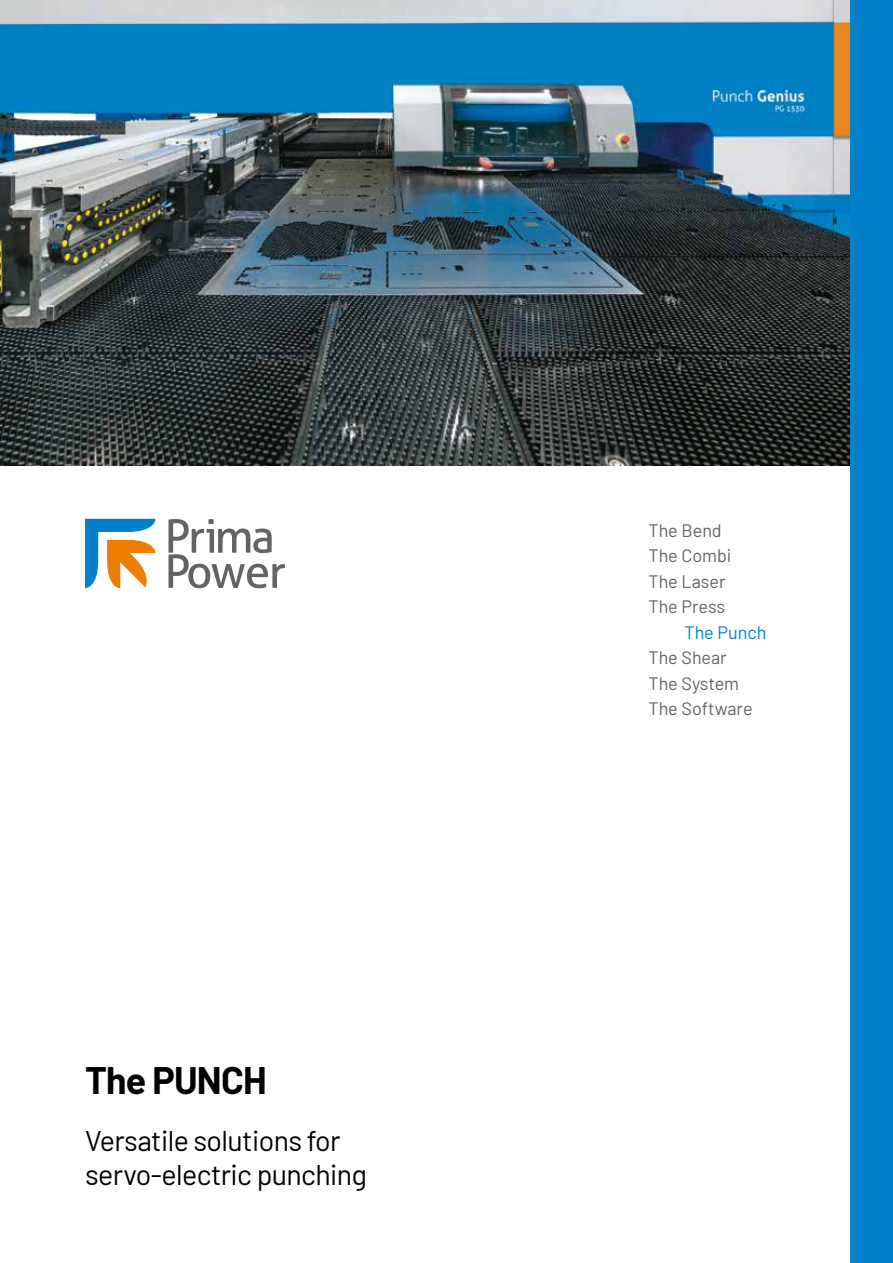
<style>
.page{position:relative;width:893px;height:1263px;background:#fff}
.page>*{position:absolute;margin:0;border:0;box-sizing:border-box;transform-origin:0 0}
.t1{font:700 37.5px "Barlow";letter-spacing:-.02em;color:#000}
.t2{font:28.5px/34.2px "Barlow";letter-spacing:-.02em;color:#000}
.t3{font:18px/25.5px "Barlow";color:#646363}
.t4{font:18px "Barlow";color:#0081c9}
</style>
<div class="page">
<img style="left:0;top:0;width:850px;height:466px">
<svg style="left:85px;top:519px;width:70px;height:69px"></svg>
<svg style="left:168px;top:519px;width:117px;height:69px"></svg>
<div style="left:850px;top:0;width:43px;height:1263px;background:#0081c9"></div>
<h1 class="t1" style="left:85px;top:1053px;width:183px">The PUNCH</h1>
<h2 class="t2" style="left:85px;top:1122px;width:283px">Versatile solutions for servo-electric punching</h2>
<p class="t3" style="left:648px;top:516px;width:85px">The Bend<br>The Combi<br>The Laser<br>The Press</p>
<p class="t4" style="left:684px;top:619px;width:83px">The Punch</p>
<p class="t3" style="left:648px;top:644px;width:106px">The Shear<br>The System<br>The Software</p>
</div>
